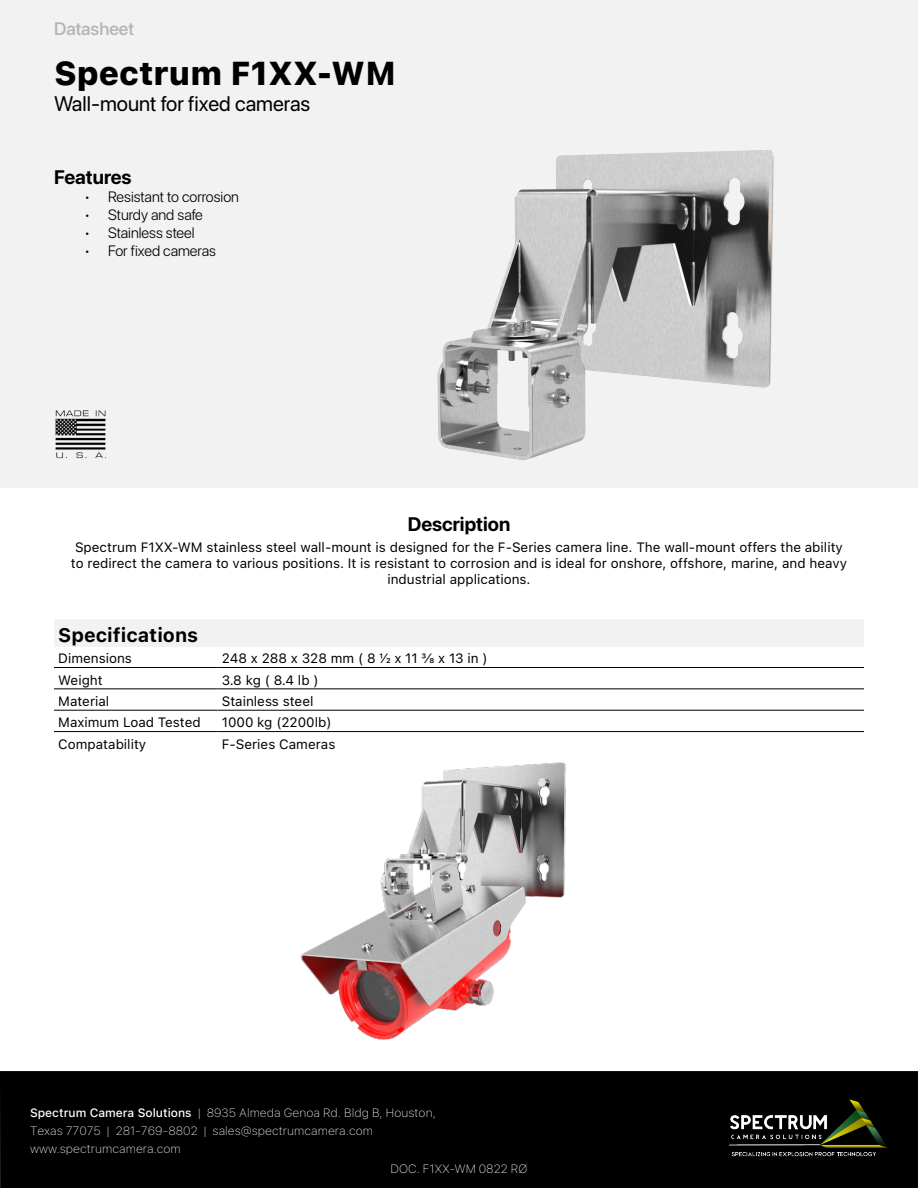
<style>
.page{position:relative;width:918px;height:1188px;background:#fff}
.page>*{position:absolute;margin:0;border:0;box-sizing:border-box;transform-origin:0 0}
.t1{font:800 33px "SF Pro Text";color:#000}
.t2{font:21px "SF Pro Display";color:#000}
.t3{font:700 19.5px "SF Pro Display";color:#000}
.t4{font:700 19.5px "SF Pro Text";color:#000}
.t5{font:18px "SF Pro";color:#b3b3b3}
.t6{font:300 15px "SF Pro Display";color:#000}
.t7{font:13.5px/16.2px "SF Pro Text";color:#000;text-align:center}
.t8{font:100 12px/18px "SF Pro Text";color:#fff}
.s1{font-weight:500}
</style>
<div class="page">
<div style="left:0;top:0;width:918px;height:488px;background:#f2f2f2"></div>
<div style="left:0;top:1071px;width:918px;height:117px;background:#000"></div>
<img style="left:729px;top:1099px;width:159px;height:58px">
<div style="left:54px;top:619px;width:810px;height:27px;background:#f2f2f2"></div>
<hr style="left:54px;top:667px;width:164px;height:1px;background:#000">
<hr style="left:218px;top:667px;width:646px;height:1px;background:#000">
<hr style="left:54px;top:689px;width:164px;height:1px;background:#000">
<hr style="left:218px;top:689px;width:646px;height:1px;background:#000">
<hr style="left:54px;top:710px;width:164px;height:1px;background:#000">
<hr style="left:218px;top:710px;width:646px;height:1px;background:#000">
<hr style="left:54px;top:731px;width:164px;height:1px;background:#000">
<hr style="left:218px;top:731px;width:646px;height:1px;background:#000">
<img style="left:55px;top:410px;width:51px;height:49px">
<img style="left:437px;top:150px;width:337px;height:311px">
<img style="left:300px;top:762px;width:266px;height:278px">
<p class="t5" style="left:54px;top:18px;width:82px">Datasheet</p>
<p class="t1" style="left:54px;top:55px;width:343px">Spectrum F1XX-WM</p>
<p class="t2" style="left:54px;top:91px;width:258px">Wall-mount for fixed cameras</p>
<p class="t3" style="left:54px;top:165px;width:79px">Features</p>
<p class="t6" style="left:84px;top:188px;width:156px">• Resistant to corrosion</p>
<p class="t6" style="left:84px;top:206px;width:120px">• Sturdy and safe</p>
<p class="t6" style="left:84px;top:224px;width:112px">• Stainless steel</p>
<p class="t6" style="left:84px;top:242px;width:134px">• For fixed cameras</p>
<p class="t3" style="left:408px;top:513px;width:104px">Description</p>
<p class="t7" style="left:71px;top:539px;width:778px">Spectrum F1XX-WM stainless steel wall-mount is designed for the F-Series camera line. The wall-mount offers the ability to redirect the camera to various positions. It is resistant to corrosion and is ideal for onshore, offshore, marine, and heavy industrial applications.</p>
<p class="t4" style="left:58px;top:624px;width:142px">Specifications</p>
<p class="t7" style="left:58px;top:650px;width:75px">Dimensions</p>
<p class="t7" style="left:222px;top:650px;width:267px">248 x 288 x 328 mm ( 8 1/2 x 11 3/8 x 13 in )</p>
<p class="t7" style="left:58px;top:672px;width:46px">Weight</p>
<p class="t7" style="left:222px;top:672px;width:98px">3.8 kg ( 8.4 lb )</p>
<p class="t7" style="left:58px;top:693px;width:53px">Material</p>
<p class="t7" style="left:222px;top:693px;width:93px">Stainless steel</p>
<p class="t7" style="left:58px;top:715px;width:144px">Maximum Load Tested</p>
<p class="t7" style="left:222px;top:715px;width:111px">1000 kg (2200lb)</p>
<p class="t7" style="left:58px;top:736px;width:90px">Compatability</p>
<p class="t7" style="left:222px;top:736px;width:115px">F-Series Cameras</p>
<p class="t8" style="left:30px;top:1104px;width:408px"><span class="s1">Spectrum Camera Solutions</span> | 8935 Almeda Genoa Rd. Bldg B, Houston,<br>Texas 77075 | 281-769-8802 | sales@spectrumcamera.com</p>
<p class="t8" style="left:30px;top:1140px;width:152px">www.spectrumcamera.com</p>
<p class="t8" style="left:391px;top:1160px;width:138px">DOC. F1XX-WM 0822 RØ</p>
</div>
